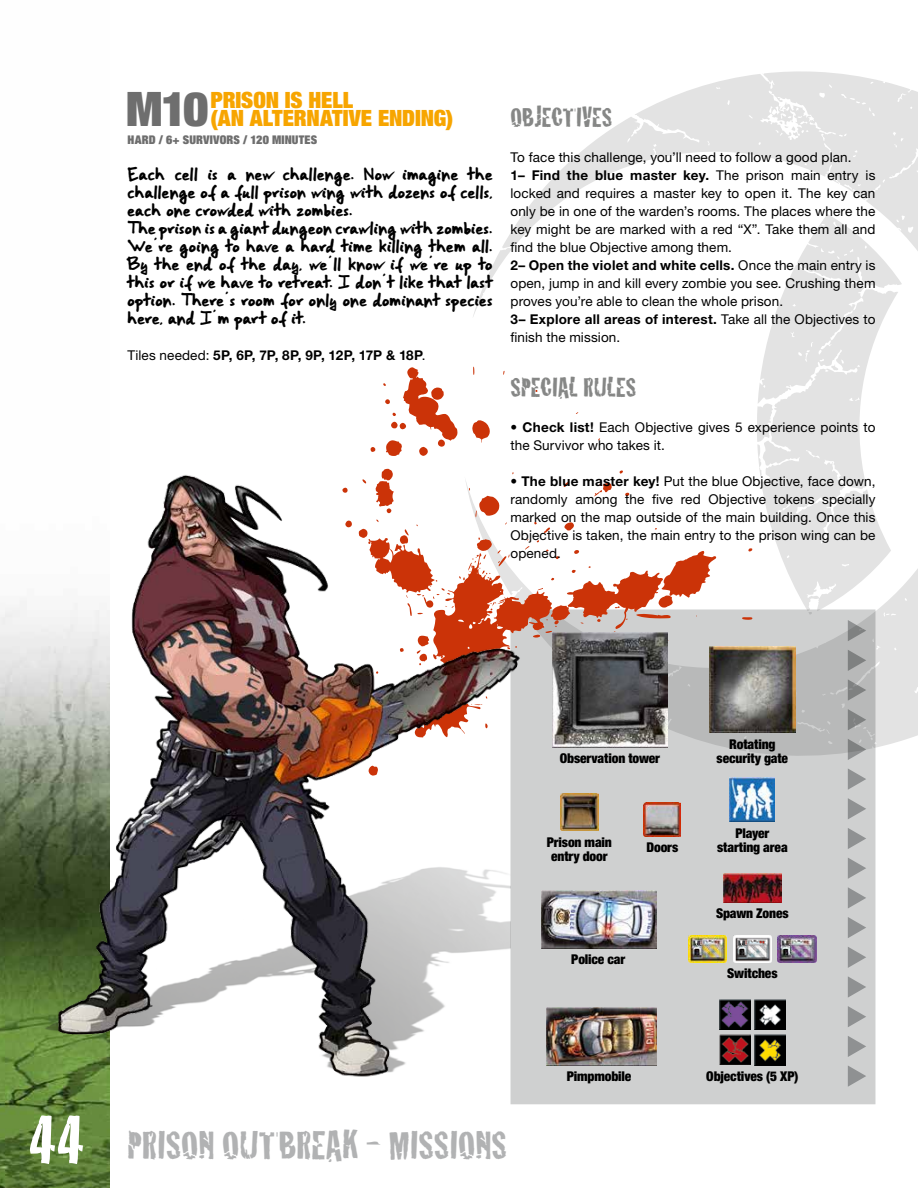
<style>
.page{position:relative;width:918px;height:1188px;background:#fff}
.page>*{position:absolute;margin:0;border:0;box-sizing:border-box;transform-origin:0 0}
.t1{font:42px "Cracked";letter-spacing:-.005em;color:#b1b2b3}
.T2{font:28.5px "Cracked";letter-spacing:-.01em;color:#868786}
.Titre_Mission{font:900 condensed 22.5px/18px "Helvetica Neue LT Std";letter-spacing:-.005em;color:#f7a500}
.Corps_de_texte{font:13.5px/18px "Helvetica Neue LT Std";letter-spacing:.01em;color:#000;text-align:justify}
.Corps_de_texte-2{font:900 condensed 13.5px/14.2px "Helvetica Neue LT Std";letter-spacing:-.01em;color:#000;text-align:center}
.Corps_de_texte-3{font:700 13.5px "Helvetica Neue LT Std";letter-spacing:.025em;color:#000}
.Intro_Scénarios{font:12.75px/18px "Gorri Sans";letter-spacing:.01em;color:#000;text-align:justify}
.Mission_level{font:900 condensed 12px "Helvetica Neue LT Std";letter-spacing:.01em;color:#6e6e6e}
.s1{font-size:47.7px;color:#6e6e6e}
.s2{font-weight:400}
.s3{font-weight:700}
.s4{font-size:75px;color:#fff}
</style>
<div class="page">
<svg style="left:757px;top:401px;width:104px;height:46px;background:#e4e4e4"></svg>
<svg style="left:757px;top:444px;width:6px;height:3px"></svg>
<svg style="left:486px;top:71px;width:432px;height:330px"></svg>
<svg style="left:779px;top:120px;width:17px;height:11px"></svg>
<svg style="left:473px;top:282px;width:15px;height:36px"></svg>
<svg style="left:757px;top:447px;width:161px;height:573px"></svg>
<img style="left:0;top:600px;width:110px;height:588px">
<svg style="left:511px;top:609px;width:364px;height:495px;background:#cacbcb"></svg>
<svg style="left:848px;top:917px;width:18px;height:21px"></svg>
<svg style="left:848px;top:947px;width:18px;height:21px"></svg>
<svg style="left:848px;top:768px;width:18px;height:22px"></svg>
<svg style="left:848px;top:976px;width:18px;height:22px"></svg>
<svg style="left:848px;top:798px;width:18px;height:21px"></svg>
<svg style="left:848px;top:1006px;width:18px;height:21px"></svg>
<svg style="left:848px;top:828px;width:18px;height:21px"></svg>
<svg style="left:848px;top:858px;width:18px;height:21px"></svg>
<svg style="left:848px;top:887px;width:18px;height:22px"></svg>
<svg style="left:848px;top:1036px;width:18px;height:21px"></svg>
<svg style="left:848px;top:1065px;width:18px;height:22px"></svg>
<svg style="left:848px;top:620px;width:18px;height:21px"></svg>
<svg style="left:848px;top:650px;width:18px;height:21px"></svg>
<svg style="left:848px;top:679px;width:18px;height:22px"></svg>
<svg style="left:848px;top:709px;width:18px;height:21px"></svg>
<svg style="left:848px;top:739px;width:18px;height:21px"></svg>
<svg style="left:370px;top:367px;width:383px;height:409px"></svg>
<img style="left:44px;top:474px;width:692px;height:605px">
<img style="left:644px;top:802px;width:37px;height:34px">
<img style="left:730px;top:777px;width:45px;height:45px">
<img style="left:719px;top:999px;width:31px;height:31px">
<img style="left:755px;top:999px;width:30px;height:31px">
<img style="left:719px;top:1034px;width:31px;height:31px">
<img style="left:755px;top:1034px;width:30px;height:31px">
<img style="left:709px;top:647px;width:86px;height:86px">
<img style="left:724px;top:874px;width:57px;height:28px">
<img style="left:778px;top:935px;width:38px;height:27px">
<img style="left:733px;top:935px;width:38px;height:27px">
<img style="left:689px;top:935px;width:38px;height:27px">
<img style="left:547px;top:1008px;width:110px;height:57px">
<img style="left:553px;top:632px;width:114px;height:115px">
<img style="left:542px;top:891px;width:115px;height:57px">
<img style="left:560px;top:793px;width:38px;height:37px">
<p class="Titre_Mission" style="left:210px;top:90px;width:244px;text-indent:-85px"><span class="s1">M10</span>PRISON IS HELL<br>(AN ALTERNATIVE ENDING)</p>
<p class="Mission_level" style="left:128px;top:132px;width:191px">HARD / 6+ SURVIVORS / 120 MINUTES</p>
<p class="Intro_Scénarios" style="left:128px;top:166px;width:366px">Each cell is a new challenge. Now imagine the challenge of a full prison wing with dozens of cells, each one crowded with zombies.</p>
<p class="Intro_Scénarios" style="left:128px;top:220px;width:366px">The prison is a giant dungeon crawling with zombies.<br>We’re going to have a hard time killing them all.<br>By the end of the day, we’ll know if we’re up to this or if we have to retreat. I don’ t like that last option. There’s room for only one dominant species here, and I’m part of it.</p>
<p class="Corps_de_texte-3" style="left:128px;top:347px;width:297px"><span class="s2">Tiles needed:</span> 5P, 6P, 7P, 8P, 9P, 12P, 17P &amp; 18P<span class="s2">.</span></p>
<p class="T2" style="left:511px;top:94px;width:103px">OBJECTIVES</p>
<p class="Corps_de_texte" style="left:511px;top:148px;width:340px">To face this challenge, you’ll need to follow a good plan.</p>
<p class="Corps_de_texte" style="left:511px;top:166px;width:366px"><span class="s3">1– Find the blue master key.</span> The prison main entry is locked and requires a master key to open it. The key can only be in one of the warden’s rooms. The places where the key might be are marked with a red “X”. Take them all and find the blue Objective among them.</p>
<p class="Corps_de_texte" style="left:511px;top:256px;width:366px"><span class="s3">2– Open the violet and white cells.</span> Once the main entry is open, jump in and kill every zombie you see. Crushing them proves you’re able to clean the whole prison.</p>
<p class="Corps_de_texte" style="left:511px;top:310px;width:366px"><span class="s3">3– Explore all areas of interest.</span> Take all the Objectives to finish the mission.</p>
<p class="T2" style="left:511px;top:364px;width:127px">SPECIAL RULES</p>
<p class="Corps_de_texte" style="left:511px;top:418px;width:366px"><span class="s3">• Check list!</span> Each Objective gives 5 experience points to the Survivor who takes it.</p>
<p class="Corps_de_texte" style="left:511px;top:472px;width:367px"><span class="s3">• The blue master key!</span> Put the blue Objective, face down, randomly among the five red Objective tokens specially marked on the map outside of the main building. Once this Objective is taken, the main entry to the prison wing can be opened.</p>
<p class="Corps_de_texte-2" style="left:560px;top:751px;width:102px">Observation tower</p>
<p class="Corps_de_texte-2" style="left:547px;top:835px;width:67px">Prison main entry door</p>
<p class="Corps_de_texte-2" style="left:646px;top:840px;width:33px">Doors</p>
<p class="Corps_de_texte-2" style="left:571px;top:952px;width:55px">Police car</p>
<p class="Corps_de_texte-2" style="left:729px;top:737px;width:48px">Rotating</p>
<p class="Corps_de_texte-2" style="left:717px;top:751px;width:73px">security gate</p>
<p class="Corps_de_texte-2" style="left:735px;top:826px;width:35px">Player</p>
<p class="Corps_de_texte-2" style="left:717px;top:840px;width:72px">starting area</p>
<p class="Corps_de_texte-2" style="left:716px;top:906px;width:74px">Spawn Zones</p>
<p class="Corps_de_texte-2" style="left:727px;top:966px;width:52px">Switches</p>
<p class="Corps_de_texte-2" style="left:567px;top:1069px;width:66px">Pimpmobile</p>
<p class="Corps_de_texte-2" style="left:706px;top:1069px;width:94px">Objectives (5 XP)</p>
<h1 class="t1" style="left:28px;top:1112px;width:481px"><span class="s4">44</span> PRISON OUTBREAK - MISSIONS</h1>
</div>
